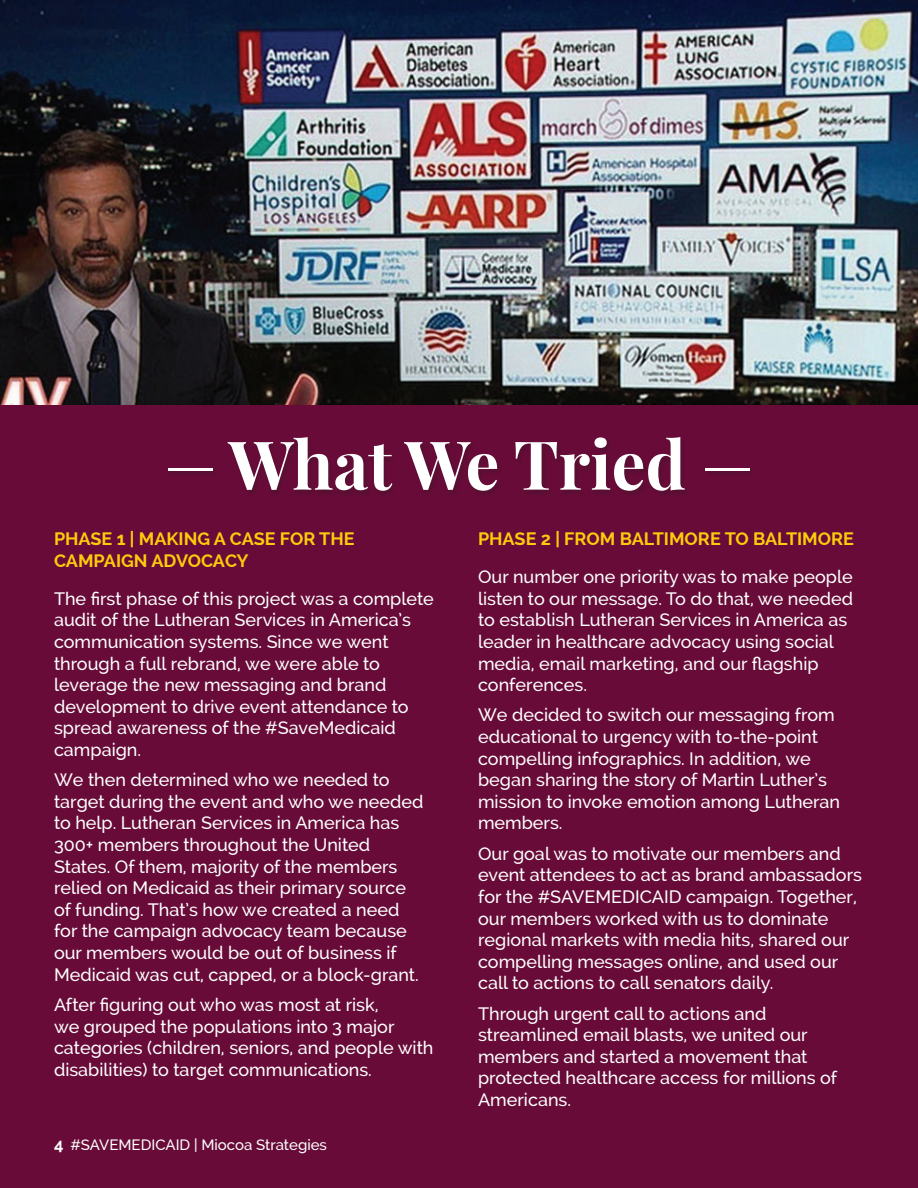
<style>
.page{position:relative;width:918px;height:1188px;background:#680b38}
.page>*{position:absolute;margin:0;border:0;box-sizing:border-box;transform-origin:0 0}
.t1{font:700 67.5px "Playfair Display";color:#fff}
.t2{font:500 18px/21.6px "Raleway";color:#fff}
.t3{font:700 18px/21.6px "Raleway";color:#fdcb0d}
.t4{font:500 15px "Raleway";color:#fff}
.s1{font-weight:400;font-size:60px}
.s2{font-weight:700;font-size:16.5px}
</style>
<div class="page">
<img style="left:0;top:0;width:918px;height:405px">
<div style="left:167px;top:437px;width:588px;height:60px;background:#231f20;opacity:.25"></div>
<h1 class="t1" style="left:165px;top:422px;width:590px"><span class="s1">—</span> What We Tried <span class="s1">—</span></h1>
<p class="t3" style="left:54px;top:528px;width:302px">PHASE 1 | MAKING A CASE FOR THE<br>CAMPAIGN ADVOCACY</p>
<p class="t2" style="left:54px;top:588px;width:381px">The first phase of this project was a complete audit of the Lutheran Services in America’s communication systems. Since we went through a full rebrand, we were able to leverage the new messaging and brand development to drive event attendance to spread awareness of the #SaveMedicaid campaign.</p>
<p class="t2" style="left:54px;top:769px;width:371px">We then determined who we needed to target during the event and who we needed to help. Lutheran Services in America has 300+ members throughout the United States. Of them, majority of the members relied on Medicaid as their primary source of funding. That’s how we created a need for the campaign advocacy team because our members would be out of business if Medicaid was cut, capped, or a block-grant.</p>
<p class="t2" style="left:54px;top:994px;width:381px">After figuring out who was most at risk,<br>we grouped the populations into 3 major categories (children, seniors, and people with disabilities) to target communications.</p>
<p class="t4" style="left:54px;top:1136px;width:274px"><span class="s2">4</span> #SAVEMEDICAID | Miocoa Strategies</p>
<p class="t3" style="left:478px;top:528px;width:378px">PHASE 2 | FROM BALTIMORE TO BALTIMORE</p>
<p class="t2" style="left:478px;top:566px;width:377px">Our number one priority was to make people listen to our message. To do that, we needed to establish Lutheran Services in America as leader in healthcare advocacy using social media, email marketing, and our flagship conferences.</p>
<p class="t2" style="left:478px;top:704px;width:364px">We decided to switch our messaging from educational to urgency with to-the-point compelling infographics. In addition, we began sharing the story of Martin Luther’s mission to invoke emotion among Lutheran members.</p>
<p class="t2" style="left:478px;top:843px;width:385px">Our goal was to motivate our members and event attendees to act as brand ambassadors for the #SAVEMEDICAID campaign. Together, our members worked with us to dominate regional markets with media hits, shared our compelling messages online, and used our call to actions to call senators daily.</p>
<p class="t2" style="left:478px;top:1002px;width:361px">Through urgent call to actions and streamlined email blasts, we united our members and started a movement that protected healthcare access for millions of Americans.</p>
</div>
